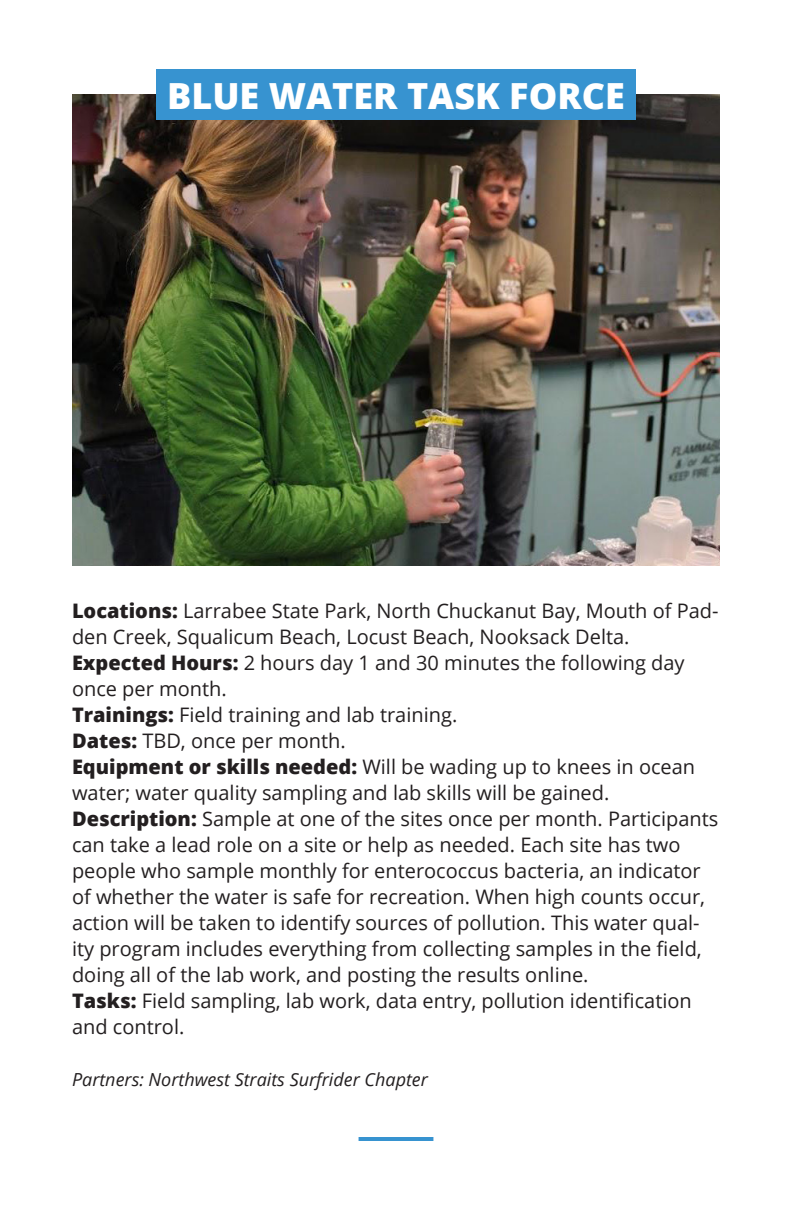
<style>
.page{position:relative;width:792px;height:1224px;background:#fff}
.page>*{position:absolute;margin:0;border:0;box-sizing:border-box;transform-origin:0 0}
.t1{font:800 36px "Open Sans";color:#fff}
.body_-_10pt_Open_san{font:20px/26px "Open Sans";color:#231f20}
._9pt_italic{font:italic 18px "Open Sans";color:#231f20}
.s1{font-weight:800}
</style>
<div class="page">
<img style="left:72px;top:95px;width:648px;height:471px">
<div style="left:156px;top:69px;width:480px;height:51px;background:#3793d0"></div>
<hr style="left:359px;top:1137px;width:74px;height:4px;background:#3793d0">
<p class="t1" style="left:167px;top:68px;width:459px">BLUE WATER TASK FORCE</p>
<p class="body_-_10pt_Open_san" style="left:72px;top:597px;width:648px"><span class="s1">Locations:</span> Larrabee State Park, North Chuckanut Bay, Mouth of Pad&shy;den Creek, Squalicum Beach, Locust Beach, Nooksack Delta.</p>
<p class="body_-_10pt_Open_san" style="left:72px;top:649px;width:614px"><span class="s1">Expected Hours:</span> 2 hours day 1 and 30 minutes the following day once per month.</p>
<p class="body_-_10pt_Open_san" style="left:72px;top:701px;width:387px"><span class="s1">Trainings:</span> Field training and lab training.</p>
<p class="body_-_10pt_Open_san" style="left:72px;top:727px;width:275px"><span class="s1">Dates:</span> TBD, once per month.</p>
<p class="body_-_10pt_Open_san" style="left:72px;top:753px;width:625px"><span class="s1">Equipment or skills needed:</span> Will be wading up to knees in ocean water; water quality sampling and lab skills will be gained.</p>
<p class="body_-_10pt_Open_san" style="left:72px;top:805px;width:648px"><span class="s1">Description:</span> Sample at one of the sites once per month. Participants can take a lead role on a site or help as needed. Each site has two people who sample monthly for enterococcus bacteria, an indicator of whether the water is safe for recreation. When high counts occur, action will be taken to identify sources of pollution. This water qual&shy;ity program includes everything from collecting samples in the field, doing all of the lab work, and posting the results online.</p>
<p class="body_-_10pt_Open_san" style="left:72px;top:987px;width:621px"><span class="s1">Tasks:</span> Field sampling, lab work, data entry, pollution identification and control.</p>
<p class="_9pt_italic" style="left:72px;top:1067px;width:357px">Partners: Northwest Straits Surfrider Chapter</p>
</div>
